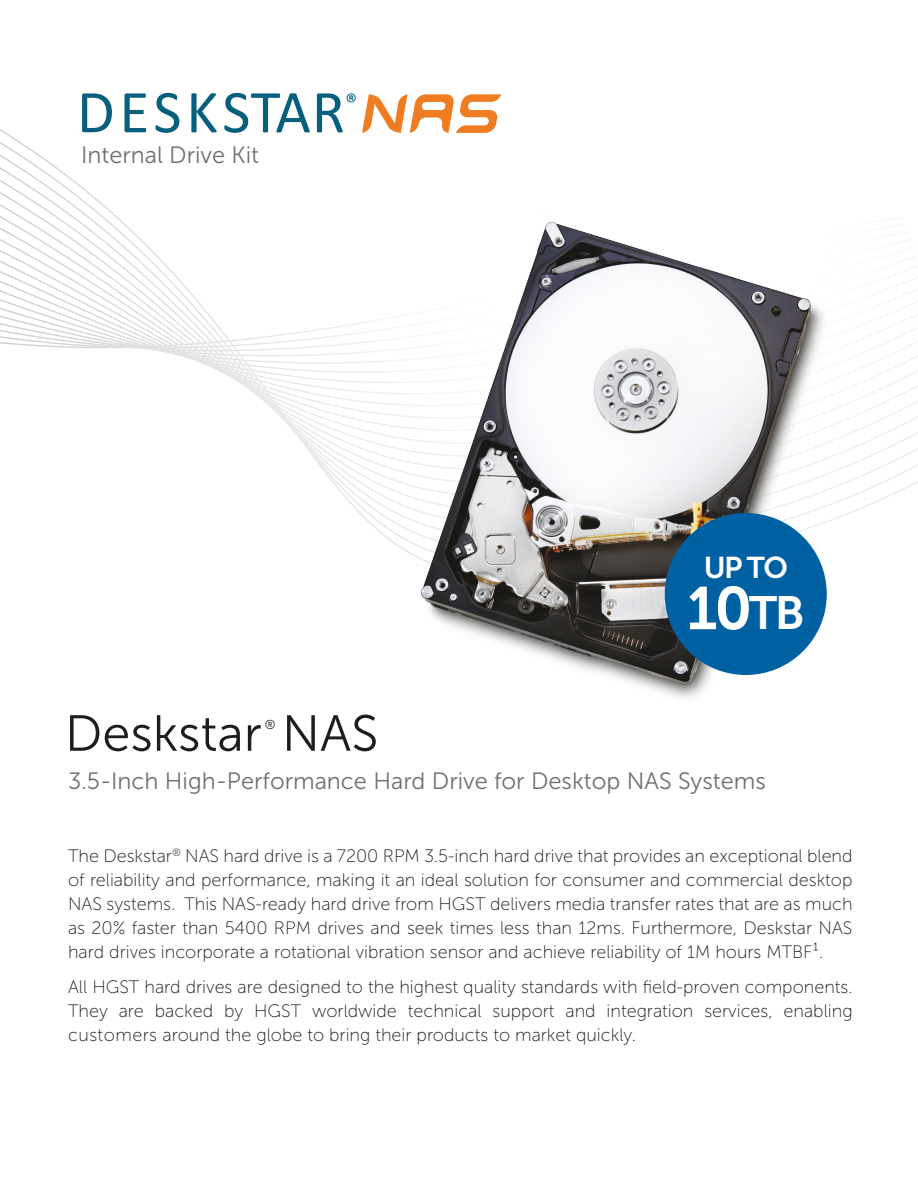
<style>
.page{position:relative;width:918px;height:1188px;background:#fff}
.page>*{position:absolute;margin:0;border:0;box-sizing:border-box;transform-origin:0 0}
.t1{font:60px "Museo Sans 700";color:#fff}
.t2{font:50.55px "Museo Sans 300";color:#1d1d1b}
.t3{font:30px "Museo Sans 700";color:#fff}
.t4{font:23.55px "Museo Sans 300";color:#70706f}
.t5{font:18px/24px "Museo Sans 100";color:#1d1d1b;text-align:justify}
.t6{font:12.9px "Museo Sans 300";color:#1d1d1b}
.s1{font-size:46.5px}
</style>
<div class="page">
<svg style="left:255px;top:394px;width:663px;height:12px"></svg>
<svg style="left:240px;top:383px;width:678px;height:11px"></svg>
<svg style="left:223px;top:289px;width:695px;height:94px"></svg>
<svg style="left:204px;top:289px;width:712px;height:84px"></svg>
<svg style="left:181px;top:289px;width:733px;height:75px"></svg>
<svg style="left:160px;top:289px;width:751px;height:67px"></svg>
<svg style="left:0;top:217px;width:903px;height:131px"></svg>
<svg style="left:82px;top:93px;width:30px;height:39px"></svg>
<svg style="left:125px;top:93px;width:21px;height:39px"></svg>
<svg style="left:156px;top:93px;width:23px;height:40px"></svg>
<svg style="left:191px;top:93px;width:26px;height:39px"></svg>
<svg style="left:224px;top:93px;width:86px;height:40px"></svg>
<svg style="left:317px;top:93px;width:39px;height:39px"></svg>
<svg style="left:362px;top:94px;width:139px;height:39px"></svg>
<img style="left:391px;top:217px;width:462px;height:481px">
<div style="left:665px;top:513px;width:162px;height:162px;background:#0061a2;border-radius:50%"></div>
<p class="t4" style="left:81px;top:143px;width:180px">Internal Drive Kit</p>
<p class="t2" style="left:65px;top:706px;width:315px">Deskstar NAS</p>
<p class="t6" style="left:265px;top:718px;width:12px">®</p>
<p class="t3" style="left:704px;top:551px;width:86px">UP TO</p>
<p class="t1" style="left:687px;top:575px;width:120px">10<span class="s1">TB</span></p>
<p class="t4" style="left:68px;top:769px;width:699px">3.5-Inch High-Performance Hard Drive for Desktop NAS Systems</p>
<p class="t5" style="left:68px;top:844px;width:786px">The Deskstar<sup>®</sup> NAS hard drive is a 7200 RPM 3.5-inch hard drive that provides an exceptional blend of reliability and performance, making it an ideal solution for consumer and commercial desktop NAS systems. This NAS-ready hard drive from HGST delivers media transfer rates that are as much as 20% faster than 5400 RPM drives and seek times less than 12ms. Furthermore, Deskstar NAS hard drives incorporate a rotational vibration sensor and achieve reliability of 1M hours MTBF¹.</p>
<p class="t5" style="left:68px;top:975px;width:786px">All HGST hard drives are designed to the highest quality standards with field-proven components.<br>They are backed by HGST worldwide technical support and integration services, enabling customers around the globe to bring their products to market quickly.</p>
</div>
